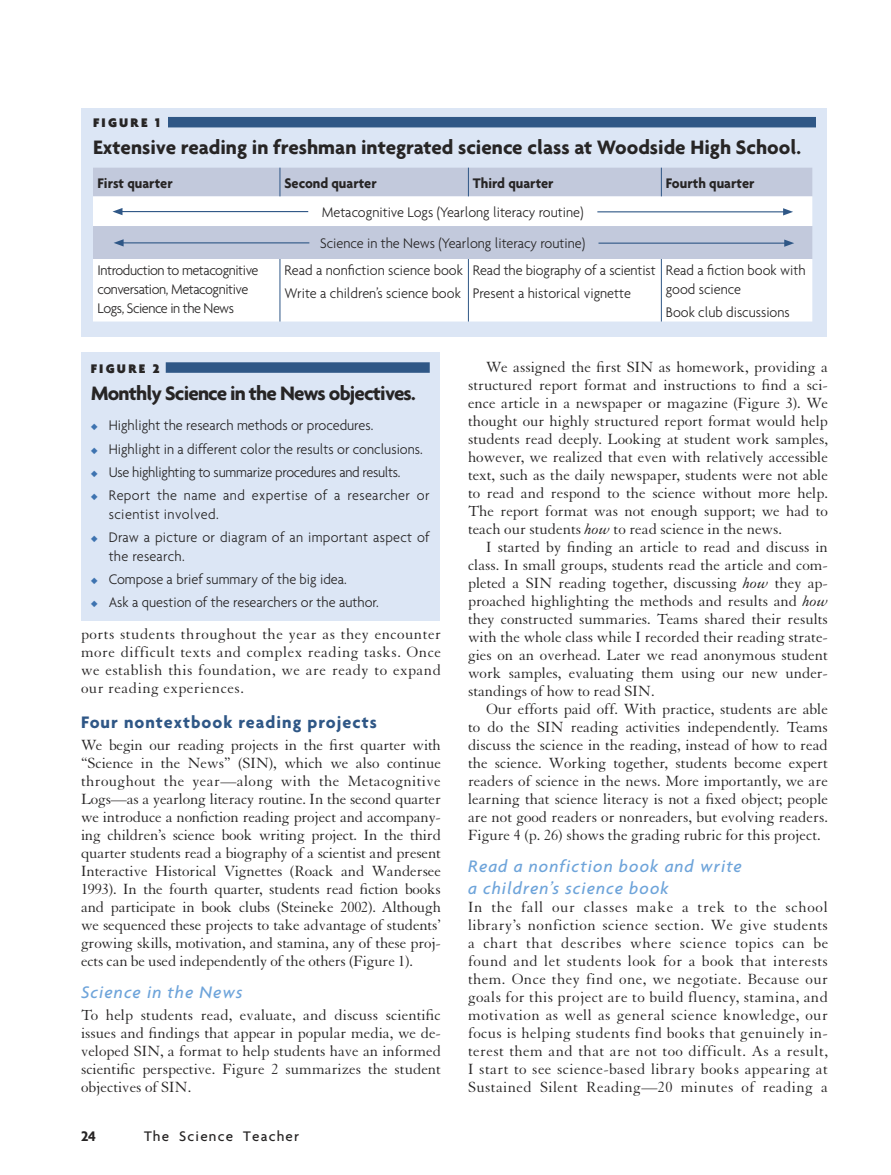
<style>
.page{position:relative;width:891px;height:1175px;background:#fff}
.page>*{position:absolute;margin:0;border:0;box-sizing:border-box;transform-origin:0 0}
.fig_title{font:700 21px "Agenda";color:#272525}
.fig_title-2{font:700 21px "Agenda";letter-spacing:-.04em;color:#272525}
.sub_2{font:italic 500 18px "Agenda";letter-spacing:.055em;color:#6ea4da}
.sub{font:700 18px "Agenda";letter-spacing:.055em;color:#2f5786}
.body{font:16.05px/18px "Granjon";color:#272525;text-align:justify}
.body_1{font:16.05px/18px "Granjon";color:#272525;text-align:justify}
.fig_text{font:300 15px/18.8px "Agenda";color:#272525;scale:.95 1}
.fig_text-2{font:300 15px/18.8px "Agenda";letter-spacing:-.03em;color:#272525;scale:.95 1}
.fig_text-3{font:300 15px/18.8px "Agenda";letter-spacing:.03em;color:#272525;scale:.95 1}
.fig_text-4{font:300 15px/18.8px "Agenda";letter-spacing:.02em;color:#272525;scale:.95 1}
.fig_text-5{font:700 15px "Agenda";color:#272525;scale:.95 1}
.fig_text-6{font:300 15px "Agenda";letter-spacing:-.02em;color:#272525;scale:.95 1}
.t1{font:500 15px "Agenda";letter-spacing:.075em;color:#272525}
.fig_text-7{font:700 15px "Agenda";color:#272525}
.fig{font:900 13.5px "Agenda";letter-spacing:.165em;color:#272525}
.s1{color:#3e73b0}
.s2{font-style:italic}
</style>
<div class="page">
<div style="left:82px;top:109px;width:745px;height:228px;background:#dce6f5"></div>
<div style="left:168px;top:117px;width:648px;height:10px;background:#2f5786"></div>
<div style="left:93px;top:168px;width:719px;height:28px;background:#c2c9dc"></div>
<svg style="left:93px;top:196px;width:719px;height:125px;background:#eef0f5"></svg>
<svg style="left:280px;top:168px;width:1px;height:28px"></svg>
<svg style="left:468px;top:168px;width:1px;height:28px"></svg>
<svg style="left:661px;top:168px;width:1px;height:28px"></svg>
<hr style="left:280px;top:259px;width:1px;height:62px;background:#2f5786">
<hr style="left:468px;top:259px;width:1px;height:62px;background:#2f5786">
<hr style="left:661px;top:259px;width:1px;height:62px;background:#2f5786">
<div style="left:81px;top:352px;width:359px;height:269px;background:#dce6f5"></div>
<div style="left:166px;top:362px;width:264px;height:11px;background:#2f5786"></div>
<hr style="left:120px;top:211px;width:188px;height:1px;background:#2f5786">
<svg style="left:112px;top:208px;width:11px;height:7px"></svg>
<hr style="left:597px;top:211px;width:188px;height:1px;background:#2f5786">
<svg style="left:783px;top:208px;width:10px;height:7px"></svg>
<hr style="left:121px;top:242px;width:188px;height:1px;background:#2f5786">
<svg style="left:114px;top:239px;width:10px;height:7px"></svg>
<hr style="left:598px;top:242px;width:189px;height:2px;background:#2f5786">
<svg style="left:784px;top:239px;width:10px;height:8px"></svg>
<p class="fig" style="left:93px;top:114px;width:68px">FIGURE 1</p>
<p class="fig_title" style="left:93px;top:135px;width:710px">Extensive reading in freshman integrated science class at Woodside High School.</p>
<p class="fig_text-5" style="left:98px;top:174px;width:81px">First quarter</p>
<p class="fig_text-5" style="left:284px;top:174px;width:99px">Second quarter</p>
<p class="fig_text-5" style="left:473px;top:174px;width:86px">Third quarter</p>
<p class="fig_text-5" style="left:666px;top:174px;width:95px">Fourth quarter</p>
<p class="fig_text" style="left:322px;top:202px;width:277px">Metacognitive Logs (Yearlong literacy routine)</p>
<p class="fig_text" style="left:320px;top:234px;width:281px">Science in the News (Yearlong literacy routine)</p>
<p class="fig_text-2" style="left:98px;top:260px;width:171px">Introduction to metacognitive conversation, Metacognitive<br>Logs, Science in the News</p>
<p class="fig_text" style="left:284px;top:260px;width:189px">Read a nonfiction science book</p>
<p class="fig_text" style="left:473px;top:260px;width:194px">Read the biography of a scientist</p>
<p class="fig_text" style="left:473px;top:284px;width:168px">Present a historical vignette</p>
<p class="fig_text" style="left:666px;top:260px;width:149px">Read a fiction book with good science</p>
<p class="fig_text" style="left:666px;top:302px;width:132px">Book club discussions</p>
<p class="fig_text" style="left:284px;top:284px;width:187px">Write a children’s science book</p>
<p class="fig" style="left:91px;top:360px;width:70px">FIGURE 2</p>
<p class="fig_title-2" style="left:91px;top:380px;width:326px">Monthly Science in the News objectives.</p>
<p class="fig_text" style="left:91px;top:416px;width:299px"><span class="s1">◆</span> Highlight the research methods or procedures.</p>
<p class="fig_text" style="left:91px;top:439px;width:351px"><span class="s1">◆</span> Highlight in a different color the results or conclusions.</p>
<p class="fig_text-6" style="left:91px;top:463px;width:328px"><span class="s1">◆</span> Use highlighting to summarize procedures and results.</p>
<p class="fig_text-3" style="left:109px;top:485px;width:339px;text-indent:-18px"><span class="s1">◆</span> Report the name and expertise of a researcher or scientist involved.</p>
<p class="fig_text-4" style="left:109px;top:527px;width:339px;text-indent:-18px"><span class="s1">◆</span> Draw a picture or diagram of an important aspect of the research.</p>
<p class="fig_text" style="left:91px;top:569px;width:271px"><span class="s1">◆</span> Compose a brief summary of the big idea.</p>
<p class="fig_text" style="left:91px;top:593px;width:305px"><span class="s1">◆</span> Ask a question of the researchers or the author.</p>
<p class="body" style="left:81px;top:625px;width:362px">ports students throughout the year as they encounter more difficult texts and complex reading tasks. Once we establish this foundation, we are ready to expand our reading experiences.</p>
<p class="sub" style="left:81px;top:711px;width:297px">Four nontextbook reading projects</p>
<p class="body_1" style="left:81px;top:736px;width:362px">We begin our reading projects in the first quarter with “Science in the News” (SIN), which we also continue throughout the year—along with the Metacognitive Logs—as a yearlong literacy routine. In the second quarter we introduce a nonfiction reading project and accompany&shy;ing children’s science book writing project. In the third quarter students read a biography of a scientist and present Interactive Historical Vignettes (Roack and Wandersee 1993). In the fourth quarter, students read fiction books and participate in book clubs (Steineke 2002). Although we sequenced these projects to take advantage of students’ growing skills, motivation, and stamina, any of these proj&shy;ects can be used independently of the others (Figure 1).</p>
<p class="sub_2" style="left:81px;top:981px;width:163px">Science in the News</p>
<p class="body_1" style="left:81px;top:1006px;width:362px">To help students read, evaluate, and discuss scientific issues and findings that appear in popular media, we de&shy;veloped SIN, a format to help students have an informed scientific perspective. Figure 2 summarizes the student objectives of SIN.</p>
<p class="fig_text-7" style="left:81px;top:1126px;width:17px">24</p>
<p class="t1" style="left:144px;top:1126px;width:157px">The Science Teacher</p>
<p class="body" style="left:468px;top:358px;width:362px;text-indent:18px">We assigned the first SIN as homework, providing a structured report format and instructions to find a sci&shy;ence article in a newspaper or magazine (Figure 3). We thought our highly structured report format would help students read deeply. Looking at student work samples, however, we realized that even with relatively accessible text, such as the daily newspaper, students were not able to read and respond to the science without more help.<br>The report format was not enough support; we had to teach our students <span class="s2">how</span> to read science in the news.</p>
<p class="body" style="left:468px;top:538px;width:362px;text-indent:18px">I started by finding an article to read and discuss in class. In small groups, students read the article and com&shy;pleted a SIN reading together, discussing <span class="s2">how</span> they ap&shy;proached highlighting the methods and results and <span class="s2">how </span>they constructed summaries. Teams shared their results with the whole class while I recorded their reading strate&shy;gies on an overhead. Later we read anonymous student work samples, evaluating them using our new under&shy;standings of how to read SIN.</p>
<p class="body" style="left:468px;top:700px;width:362px;text-indent:18px">Our efforts paid off. With practice, students are able to do the SIN reading activities independently. Teams discuss the science in the reading, instead of how to read the science. Working together, students become expert readers of science in the news. More importantly, we are learning that science literacy is not a fixed object; people are not good readers or nonreaders, but evolving readers.<br>Figure 4 (p. 26) shows the grading rubric for this project.</p>
<p class="sub_2" style="left:468px;top:855px;width:275px">Read a nonfiction book and write</p>
<p class="sub_2" style="left:468px;top:877px;width:202px">a children’s science book</p>
<p class="body_1" style="left:468px;top:898px;width:362px">In the fall our classes make a trek to the school library’s nonfiction science section. We give students a chart that describes where science topics can be found and let students look for a book that interests them. Once they find one, we negotiate. Because our goals for this project are to build fluency, stamina, and motivation as well as general science knowledge, our focus is helping students find books that genuinely in&shy;terest them and that are not too difficult. As a result, I start to see science-based library books appearing at Sustained Silent Reading—20 minutes of reading a</p>
</div>
